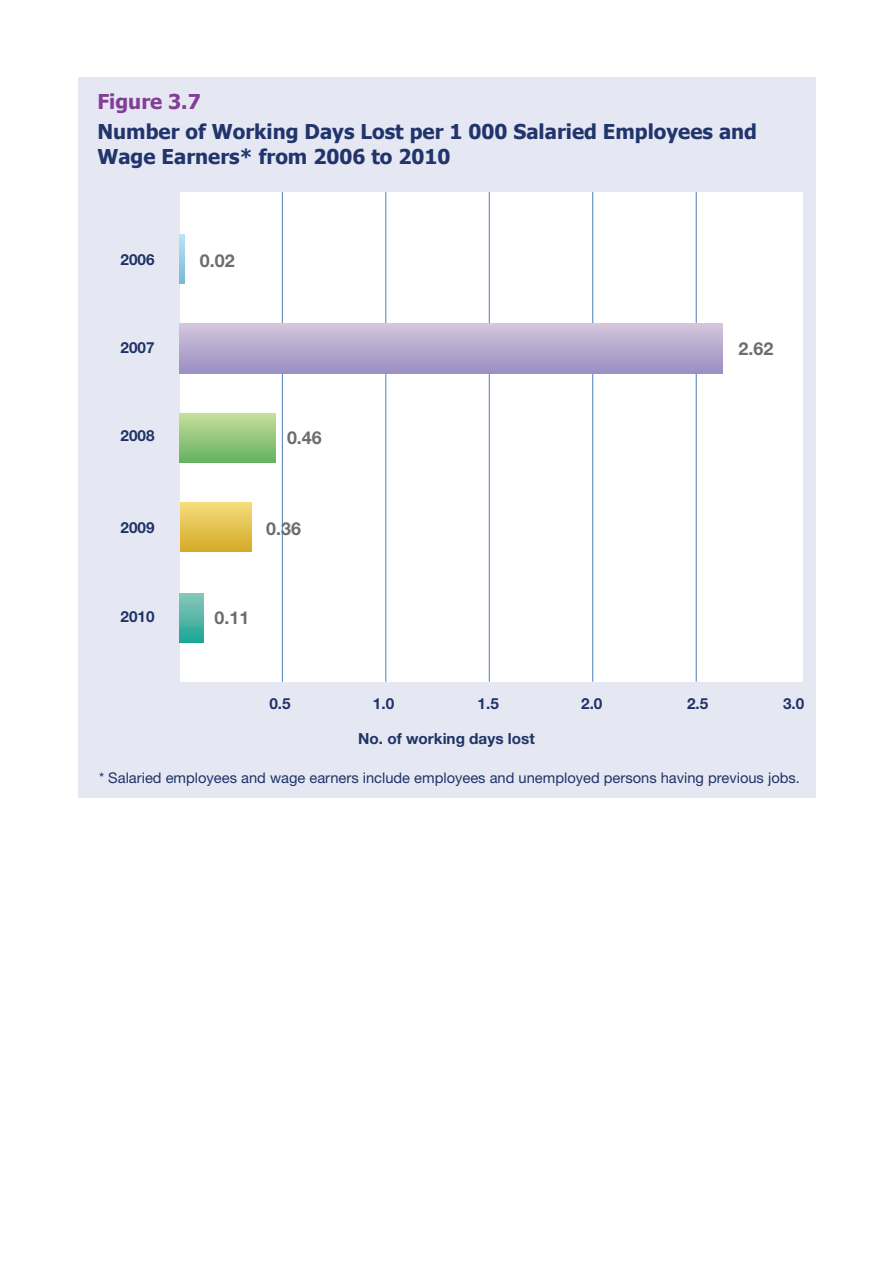
<style>
.page{position:relative;width:893px;height:1263px;background:#fff}
.page>*{position:absolute;margin:0;border:0;box-sizing:border-box;transform-origin:0 0}
.t1{font:700 20.4px/24.5px "Tahoma";color:#21346b}
.t2{font:700 20.4px "Tahoma";color:#823e96}
.t3{font:700 17.85px "Helvetica Neue";color:#6c6d70}
.t4{font:700 15.3px "Helvetica Neue";color:#1f3367}
.t5{font:14.7px "Helvetica Neue";color:#1f3367}
</style>
<div class="page">
<div style="left:78px;top:77px;width:737px;height:721px;background:#e5e8f3"></div>
<div style="left:180px;top:192px;width:623px;height:490px;background:#fff"></div>
<hr style="left:592px;top:192px;width:1px;height:490px;background:#4b7eaf">
<hr style="left:282px;top:192px;width:1px;height:490px;background:#4b7eaf">
<hr style="left:385px;top:192px;width:1px;height:490px;background:#4b7eaf">
<hr style="left:696px;top:192px;width:1px;height:490px;background:#4b7eaf">
<hr style="left:489px;top:192px;width:1px;height:490px;background:#4b7eaf">
<svg style="left:180px;top:234px;width:5px;height:50px"></svg>
<div style="left:179px;top:324px;width:543px;height:49px;background:linear-gradient(to bottom,#d3c6db,#9b8ec3)"></div>
<div style="left:180px;top:413px;width:96px;height:49px;background:linear-gradient(to bottom,#c8de9a,#67b263)"></div>
<div style="left:180px;top:502px;width:72px;height:49px;background:linear-gradient(to bottom,#f6dd7d,#d4ab28)"></div>
<div style="left:180px;top:593px;width:23px;height:49px;background:linear-gradient(to bottom,#8dc7bb,#1ca796)"></div>
<hr style="left:180px;top:189px;width:620px;height:1px;background:#231f20">
<hr style="left:179px;top:0;width:1px;height:190px;background:#231f20">
<div style="left:179px;top:96px;width:621px;height:45px;background:#e5e8f3"></div>
<h1 class="t2" style="left:97px;top:88px;width:105px">Figure 3.7</h1>
<h1 class="t1" style="left:97px;top:118px;width:661px">Number of Working Days Lost per 1 000 Salaried Employees and<br>Wage Earners* from 2006 to 2010</h1>
<p class="t4" style="left:120px;top:250px;width:36px">2006</p>
<p class="t3" style="left:200px;top:249px;width:36px">0.02</p>
<p class="t4" style="left:120px;top:338px;width:36px">2007</p>
<p class="t3" style="left:738px;top:337px;width:36px">2.62</p>
<p class="t4" style="left:120px;top:426px;width:36px">2008</p>
<p class="t3" style="left:287px;top:426px;width:36px">0.46</p>
<p class="t4" style="left:120px;top:518px;width:36px">2009</p>
<p class="t3" style="left:266px;top:517px;width:36px">0.36</p>
<p class="t4" style="left:120px;top:607px;width:36px">2010</p>
<p class="t3" style="left:215px;top:607px;width:36px">0.11</p>
<p class="t4" style="left:269px;top:694px;width:23px">0.5</p>
<p class="t4" style="left:373px;top:694px;width:23px">1.0</p>
<p class="t4" style="left:478px;top:694px;width:23px">1.5</p>
<p class="t4" style="left:581px;top:694px;width:23px">2.0</p>
<p class="t4" style="left:687px;top:694px;width:23px">2.5</p>
<p class="t4" style="left:783px;top:694px;width:23px">3.0</p>
<p class="t4" style="left:358px;top:729px;width:178px">No. of working days lost</p>
<p class="t5" style="left:99px;top:769px;width:702px">* Salaried employees and wage earners include employees and unemployed persons having previous jobs.</p>
</div>
